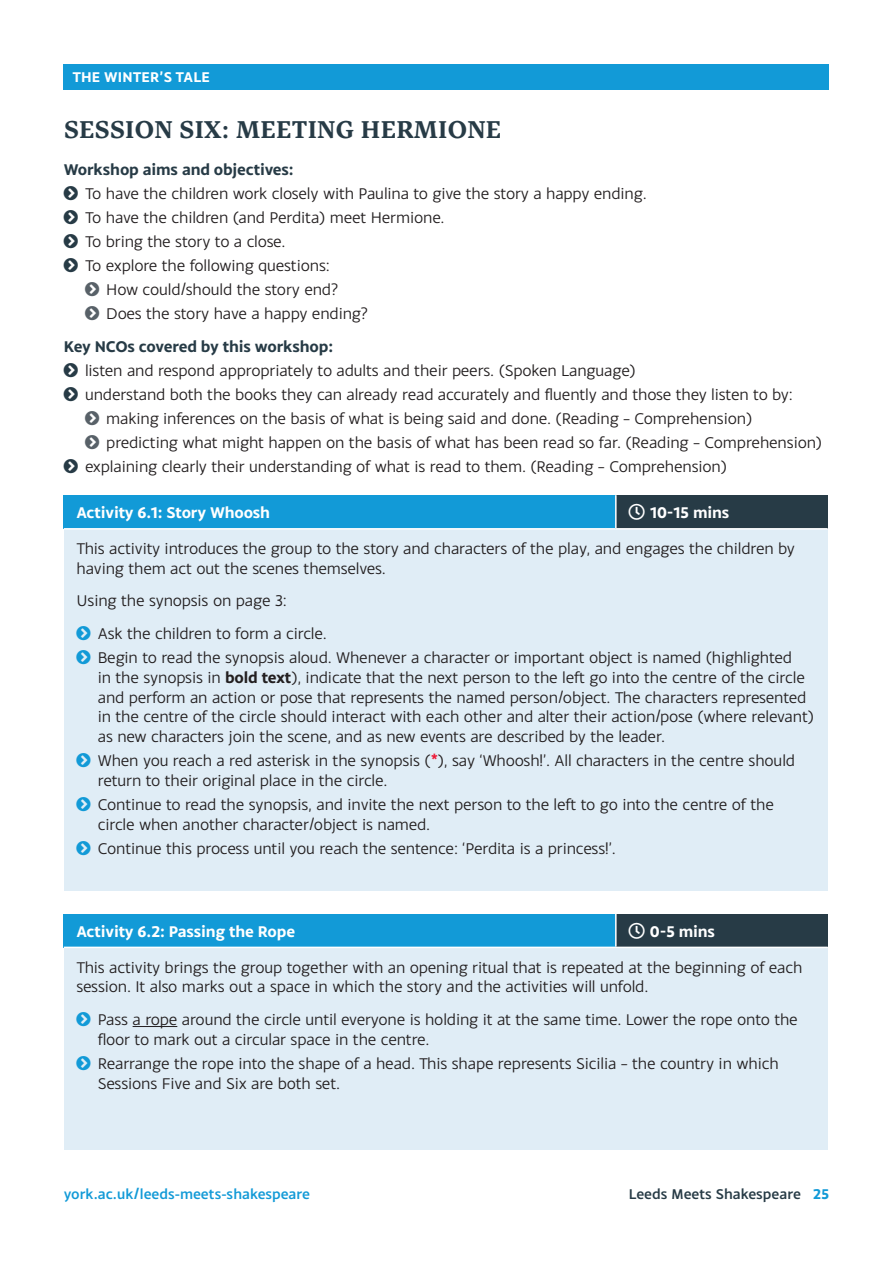
<style>
.page{position:relative;width:893px;height:1263px;background:#fff}
.page>*{position:absolute;margin:0;border:0;box-sizing:border-box;transform-origin:0 0}
.t1{font:700 25.5px "Inka A Text";letter-spacing:.01em;color:#273b46}
.t2{font:16.5px/19.8px "Monsal Gothic";letter-spacing:-.01em;color:#231f20}
.t3{font:700 16.5px "Monsal Gothic";letter-spacing:-.01em;color:#fff}
.t4{font:700 16.5px "Monsal Gothic";letter-spacing:-.01em;color:#273b46}
.t5{font:500 15px "Monsal Gothic";color:#129ad7}
.t6{font:500 15px "Monsal Gothic";color:#273b46}
.t7{font:700 15px "Monsal Gothic";letter-spacing:.01em;color:#fff}
.s1{font-weight:700}
.s2{font-weight:700;color:#ed1a38}
.s3{font-weight:700;color:#129ad7}
</style>
<div class="page">
<div style="left:64px;top:64px;width:765px;height:25px;background:#129ad7"></div>
<div style="left:64px;top:495px;width:552px;height:34px;background:#129ad7"></div>
<div style="left:616px;top:495px;width:212px;height:34px;background:#273b46"></div>
<div style="left:64px;top:529px;width:764px;height:362px;background:#e0edf6"></div>
<hr style="left:615px;top:495px;width:2px;height:33px;background:#fff">
<hr style="left:64px;top:528px;width:552px;height:2px;background:#fff">
<hr style="left:616px;top:528px;width:212px;height:2px;background:#fff">
<div style="left:64px;top:914px;width:552px;height:33px;background:#129ad7"></div>
<div style="left:616px;top:914px;width:212px;height:33px;background:#273b46"></div>
<div style="left:64px;top:947px;width:764px;height:202px;background:#e0edf6"></div>
<hr style="left:615px;top:914px;width:2px;height:33px;background:#fff">
<hr style="left:64px;top:947px;width:552px;height:1px;background:#fff">
<hr style="left:616px;top:947px;width:212px;height:1px;background:#fff">
<hr style="left:133px;top:1026px;width:44px;height:1px;background:#231f20">
<p class="t7" style="left:72px;top:67px;width:139px">THE WINTER’S TALE</p>
<h1 class="t1" style="left:64px;top:115px;width:439px">SESSION SIX: MEETING HERMIONE</h1>
<p class="t4" style="left:64px;top:159px;width:231px">Workshop aims and objectives:</p>
<p class="t2" style="left:85px;top:183px;width:563px">To have the children work closely with Paulina to give the story a happy ending.</p>
<p class="t2" style="left:85px;top:207px;width:361px">To have the children (and Perdita) meet Hermione.</p>
<p class="t2" style="left:85px;top:231px;width:202px">To bring the story to a close.</p>
<p class="t2" style="left:85px;top:255px;width:246px">To explore the following questions:</p>
<p class="t2" style="left:106px;top:279px;width:234px">How could/should the story end?</p>
<p class="t2" style="left:106px;top:303px;width:263px">Does the story have a happy ending?</p>
<p class="t4" style="left:64px;top:336px;width:271px">Key NCOs covered by this workshop:</p>
<p class="t2" style="left:85px;top:360px;width:552px">listen and respond appropriately to adults and their peers. (Spoken Language)</p>
<p class="t2" style="left:85px;top:384px;width:709px">understand both the books they can already read accurately and fluently and those they listen to by:</p>
<p class="t2" style="left:106px;top:408px;width:647px">making inferences on the basis of what is being said and done. (Reading – Comprehension)</p>
<p class="t2" style="left:106px;top:432px;width:717px">predicting what might happen on the basis of what has been read so far. (Reading – Comprehension)</p>
<p class="t2" style="left:85px;top:456px;width:644px">explaining clearly their understanding of what is read to them. (Reading – Comprehension)</p>
<p class="t3" style="left:77px;top:502px;width:195px">Activity 6.1: Story Whoosh</p>
<p class="t3" style="left:650px;top:502px;width:81px">10-15 mins</p>
<p class="t2" style="left:77px;top:538px;width:720px">This activity introduces the group to the story and characters of the play, and engages the children by having them act out the scenes themselves.</p>
<p class="t2" style="left:98px;top:584px;width:231px;line-height:32.5px;text-indent:-21px">Using the synopsis on page 3:<br>Ask the children to form a circle.</p>
<p class="t2" style="left:98px;top:647px;width:718px">Begin to read the synopsis aloud. Whenever a character or important object is named (highlighted<br>in the synopsis in <span class="s1">bold text</span>), indicate that the next person to the left go into the centre of the circle and perform an action or pose that represents the named person/object. The characters represented in the centre of the circle should interact with each other and alter their action/pose (where relevant) as new characters join the scene, and as new events are described by the leader.</p>
<p class="t2" style="left:98px;top:750px;width:699px">When you reach a red asterisk in the synopsis (<span class="s2">*</span>), say ‘Whoosh!’. All characters in the centre should return to their original place in the circle.</p>
<p class="t2" style="left:98px;top:794px;width:678px">Continue to read the synopsis, and invite the next person to the left to go into the centre of the circle when another character/object is named.</p>
<p class="t2" style="left:98px;top:838px;width:519px">Continue this process until you reach the sentence: ‘Perdita is a princess!’.</p>
<p class="t3" style="left:77px;top:920px;width:220px">Activity 6.2: Passing the Rope</p>
<p class="t3" style="left:650px;top:920px;width:67px">0-5 mins</p>
<p class="t2" style="left:77px;top:956px;width:727px">This activity brings the group together with an opening ritual that is repeated at the beginning of each session. It also marks out a space in which the story and the activities will unfold.</p>
<p class="t2" style="left:98px;top:1009px;width:702px">Pass a rope around the circle until everyone is holding it at the same time. Lower the rope onto the floor to mark out a circular space in the centre.</p>
<p class="t2" style="left:98px;top:1053px;width:682px">Rearrange the rope into the shape of a head. This shape represents Sicilia – the country in which<br>Sessions Five and Six are both set.</p>
<p class="t5" style="left:64px;top:1185px;width:248px">york.ac.uk/leeds-meets-shakespeare</p>
<p class="t6" style="left:629px;top:1185px;width:202px">Leeds Meets Shakespeare <span class="s3">25</span></p>
</div>
